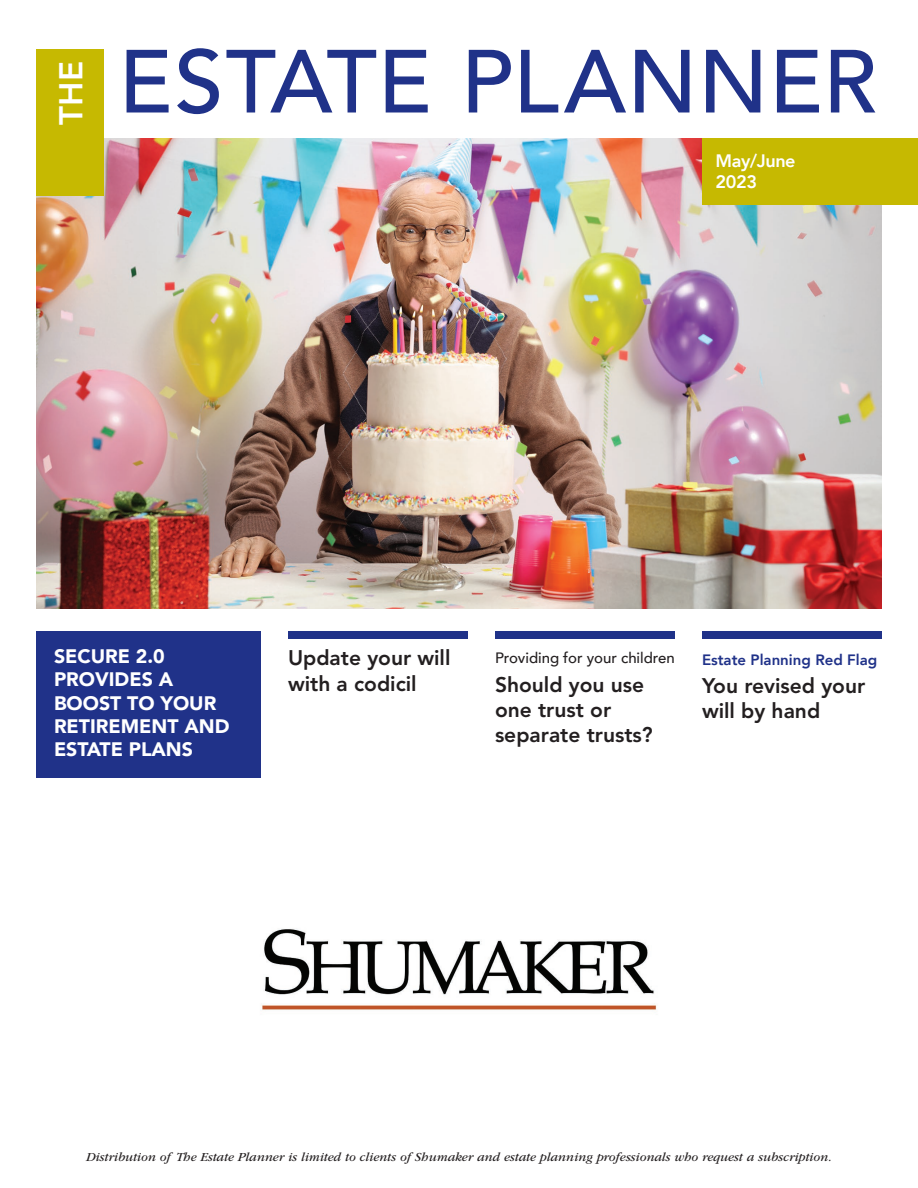
<style>
.page{position:relative;width:918px;height:1188px;background:#fff}
.page>*{position:absolute;margin:0;border:0;box-sizing:border-box;transform-origin:0 0}
.t1{font:500 88.5px "Avenir";letter-spacing:.005em;color:#203289}
.t2{font:800 33px "Avenir";color:#fff}
.t3{font:800 21px/25.2px "Avenir LT Std";color:#231f20}
.t4{font:900 19.5px/23.4px "Avenir";color:#fff}
.t5{font:800 18px/21.6px "Avenir";letter-spacing:-.02em;color:#fff}
.t6{font:500 15px "Avenir";color:#231f20}
.t7{font:800 15px "Avenir";color:#203289}
.t8{font:italic 12.75px "ITC Garamond Std";color:#231f20}
</style>
<div class="page">
<img style="left:36px;top:138px;width:846px;height:471px">
<div style="left:36px;top:632px;width:225px;height:146px;background:#203289"></div>
<div style="left:36px;top:50px;width:68px;height:146px;background:#c6b901"></div>
<div style="left:702px;top:138px;width:216px;height:67px;background:#c6b901"></div>
<div style="left:288px;top:632px;width:180px;height:7px;background:#203289"></div>
<div style="left:495px;top:632px;width:180px;height:7px;background:#203289"></div>
<div style="left:702px;top:632px;width:180px;height:7px;background:#203289"></div>
<img style="left:261px;top:929px;width:396px;height:81px">
<h2 class="t2" style="left:45px;top:124px;width:65px;rotate:-90deg">THE</h2>
<h1 class="t1" style="left:118px;top:5px;width:760px">ESTATE PLANNER</h1>
<h3 class="t5" style="left:716px;top:149px;width:82px">May/June<br>2023</h3>
<h3 class="t4" style="left:54px;top:644px;width:177px">SECURE 2.0<br>PROVIDES A<br>BOOST TO YOUR<br>RETIREMENT AND<br>ESTATE PLANS</h3>
<h3 class="t3" style="left:288px;top:646px;width:164px">Update your will with a codicil</h3>
<p class="t6" style="left:495px;top:645px;width:181px">Providing for your children</p>
<h3 class="t3" style="left:495px;top:672px;width:159px">Should you use one trust or separate trusts?</h3>
<p class="t7" style="left:702px;top:648px;width:177px">Estate Planning Red Flag</p>
<h3 class="t3" style="left:702px;top:673px;width:165px">You revised your will by hand</h3>
<p class="t8" style="left:86px;top:1150px;width:747px">Distribution of The Estate Planner is limited to clients of Shumaker and estate planning professionals who request a subscription.</p>
</div>
